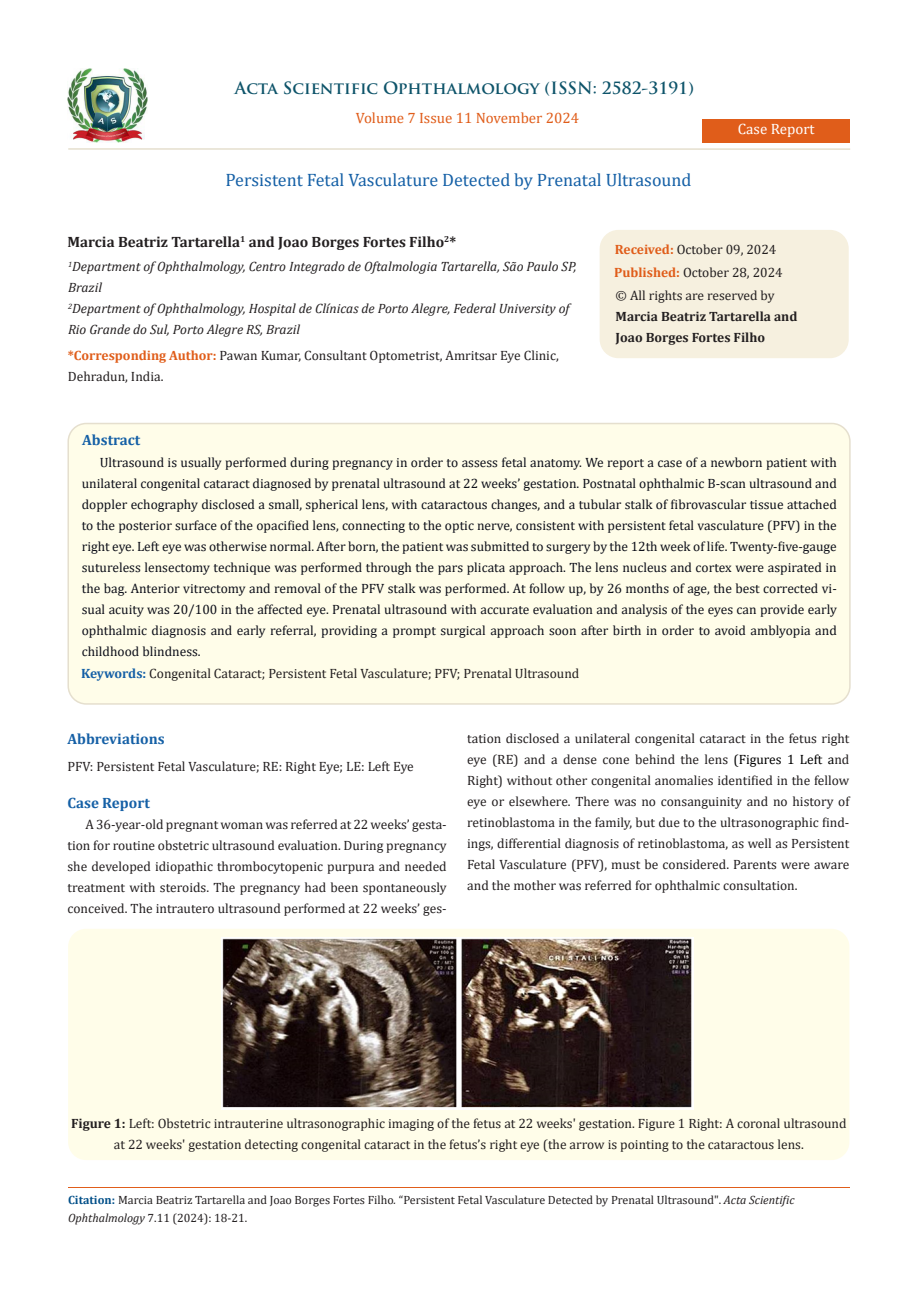
<style>
.page{position:relative;width:917px;height:1296px;background:#fff}
.page>*{position:absolute;margin:0;border:0;box-sizing:border-box;transform-origin:0 0}
.t1{font:18px "Cambria";color:#1560a6}
.t2{font:700 16.5px "Trajan Pro";color:#0e546a}
.t3{font:700 15px "Cambria";color:#231f20}
.t4{font:700 15px "Cambria";color:#1560a6}
.t5{font:15px "Cambria";color:#e05d1a}
.t6{font:15px "Cambria";color:#fff}
.No_Spacing{font:13.5px/21px "Cambria";color:#231f20;text-align:justify}
.No_Spacing-2{font:13.5px/21px "Cambria";color:#0e101a;text-align:justify}
.t7{font:italic 13.5px/21px "Cambria";color:#231f20}
.t8{font:700 13.5px/21px "Cambria";color:#231f20}
.t9{font:12px/18px "Cambria";color:#231f20}
.s1{font-weight:700;color:#e05d1a}
.s2{font-weight:400}
.s3{font-weight:700;color:#1560a6}
.s4{color:#000}
.s5{font-weight:700}
.s6{font-weight:700;color:#035089}
.s7{font-style:italic}
</style>
<div class="page">
<img style="left:67px;top:68px;width:81px;height:74px">
<div style="left:702px;top:119px;width:148px;height:23px;background:#e05d1a"></div>
<div style="left:600px;top:231px;width:248px;height:126px;background:#f6f0df;border-radius:18px"></div>
<div style="left:599px;top:230px;width:249px;height:128px;border:2px solid #f6f0df;border-radius:18px"></div>
<div style="left:68px;top:424px;width:781px;height:280px;background:#fffde9;border-radius:18px"></div>
<div style="left:67px;top:423px;width:783px;height:282px;border:2px solid #e5dfce;border-radius:18px"></div>
<div style="left:68px;top:929px;width:781px;height:231px;background:#fffde9;border-radius:18px"></div>
<img style="left:222px;top:938px;width:471px;height:172px">
<hr style="left:68px;top:1187px;width:782px;height:1px;background:#e05d1a">
<hr style="left:68px;top:148px;width:782px;height:2px;background:#e5dfce">
<p class="t2" style="left:235px;top:77px;width:461px">Acta Scientific Ophthalmology (ISSN: 2582-3191)</p>
<p class="t5" style="left:356px;top:109px;width:224px">Volume 7 Issue 11 November 2024</p>
<p class="t1" style="left:225px;top:169px;width:467px">Persistent Fetal Vasculature Detected by Prenatal Ultrasound</p>
<p class="t6" style="left:737px;top:120px;width:78px">Case Report</p>
<p class="t3" style="left:67px;top:231px;width:390px">Marcia Beatriz Tartarella<sup>1</sup> and Joao Borges Fortes Filho<sup>2</sup>*</p>
<p class="t7" style="left:68px;top:255px;width:510px"><sup>1</sup>Department of Ophthalmology, Centro Integrado de Oftalmologia Tartarella, São Paulo SP,<br>Brazil</p>
<p class="t7" style="left:68px;top:297px;width:503px"><sup>2</sup>Department of Ophthalmology, Hospital de Clínicas de Porto Alegre, Federal University of<br>Rio Grande do Sul, Porto Alegre RS, Brazil</p>
<p class="No_Spacing" style="left:68px;top:345px;width:492px"><span class="s1">*Corresponding Author:</span> Pawan Kumar, Consultant Optometrist, Amritsar Eye Clinic,<br>Dehradun, India.</p>
<p class="No_Spacing" style="left:614px;top:239px;width:163px"><span class="s1">Received:</span> October 09, 2024</p>
<p class="No_Spacing" style="left:614px;top:262px;width:170px"><span class="s1">Published:</span> October 28, 2024</p>
<p class="t8" style="left:615px;top:284px;width:183px"><span class="s2">© All rights are reserved by<br></span>Marcia Beatriz Tartarella and<br>Joao Borges Fortes Filho</p>
<p class="t4" style="left:82px;top:429px;width:60px">Abstract</p>
<p class="No_Spacing-2" style="left:82px;top:452px;width:756px;text-indent:18px">Ultrasound is usually performed during pregnancy in order to assess fetal anatomy. We report a case of a newborn patient with unilateral congenital cataract diagnosed by prenatal ultrasound at 22 weeks’ gestation. Postnatal ophthalmic B-scan ultrasound and doppler echography disclosed a small, spherical lens, with cataractous changes, and a tubular stalk of fibrovascular tissue attached to the posterior surface of the opacified lens, connecting to the optic nerve, consistent with persistent fetal vasculature (PFV) in the right eye. Left eye was otherwise normal. After born, the patient was submitted to surgery by the 12th week of life. Twenty-five-gauge sutureless lensectomy technique was performed through the pars plicata approach. The lens nucleus and cortex were aspirated in the bag. Anterior vitrectomy and removal of the PFV stalk was performed. At follow up, by 26 months of age, the best corrected vi&shy;sual acuity was 20/100 in the affected eye. Prenatal ultrasound with accurate evaluation and analysis of the eyes can provide early ophthalmic diagnosis and early referral, providing a prompt surgical approach soon after birth in order to avoid amblyopia and childhood blindness.</p>
<p class="No_Spacing" style="left:81px;top:663px;width:500px"><span class="s3">Keywords:</span> Congenital Cataract; Persistent Fetal Vasculature; PFV; Prenatal Ultrasound</p>
<p class="t4" style="left:67px;top:729px;width:99px">Abbreviations</p>
<p class="No_Spacing" style="left:67px;top:756px;width:348px">PFV: Persistent Fetal Vasculature; RE: Right Eye; LE: Left Eye</p>
<p class="t4" style="left:67px;top:792px;width:84px">Case Report</p>
<p class="No_Spacing" style="left:67px;top:813px;width:381px;text-indent:18px">A 36-year-old pregnant woman was referred at 22 weeks’ gesta&shy;tion for routine obstetric ultrasound evaluation. During pregnancy she developed idiopathic thrombocytopenic purpura and needed treatment with steroids. The pregnancy had been spontaneously conceived. The intrautero ultrasound performed at 22 weeks’ ges-</p>
<p class="No_Spacing" style="left:467px;top:728px;width:384px">tation disclosed a unilateral congenital cataract in the fetus right eye (RE) and a dense cone behind the lens <span class="s4">(Figures 1 Left a</span>nd Right) without other congenital anomalies identified in the fellow eye or elsewhere. There was no consanguinity and no history of retinoblastoma in the family, but due to the ultrasonographic find&shy;ings, differential diagnosis of retinoblastoma, as well as Persistent Fetal Vasculature (PFV), must be considered. Parents were aware and the mother was referred for ophthalmic consultation.</p>
<p class="No_Spacing" style="left:71px;top:1113px;width:777px;text-align:center"><span class="s5">Figure 1:</span> Left: Obstetric intrauterine ultrasonographic imaging of the fetus at 22 weeks' gestation. Figure 1 Right: A coronal ultrasound at 22 weeks' gestation detecting congenital cataract in the fetus’s right eye (the arrow is pointing to the cataractous lens.</p>
<p class="t9" style="left:68px;top:1191px;width:728px"><span class="s6">Citation:</span> Marcia Beatriz Tartarella and Joao Borges Fortes Filho<span class="s7">.</span> “Persistent Fetal Vasculature Detected by Prenatal Ultrasound". <span class="s7">Acta Scientific<br>Ophthalmology</span> 7.11 (2024): 18-21.</p>
</div>
